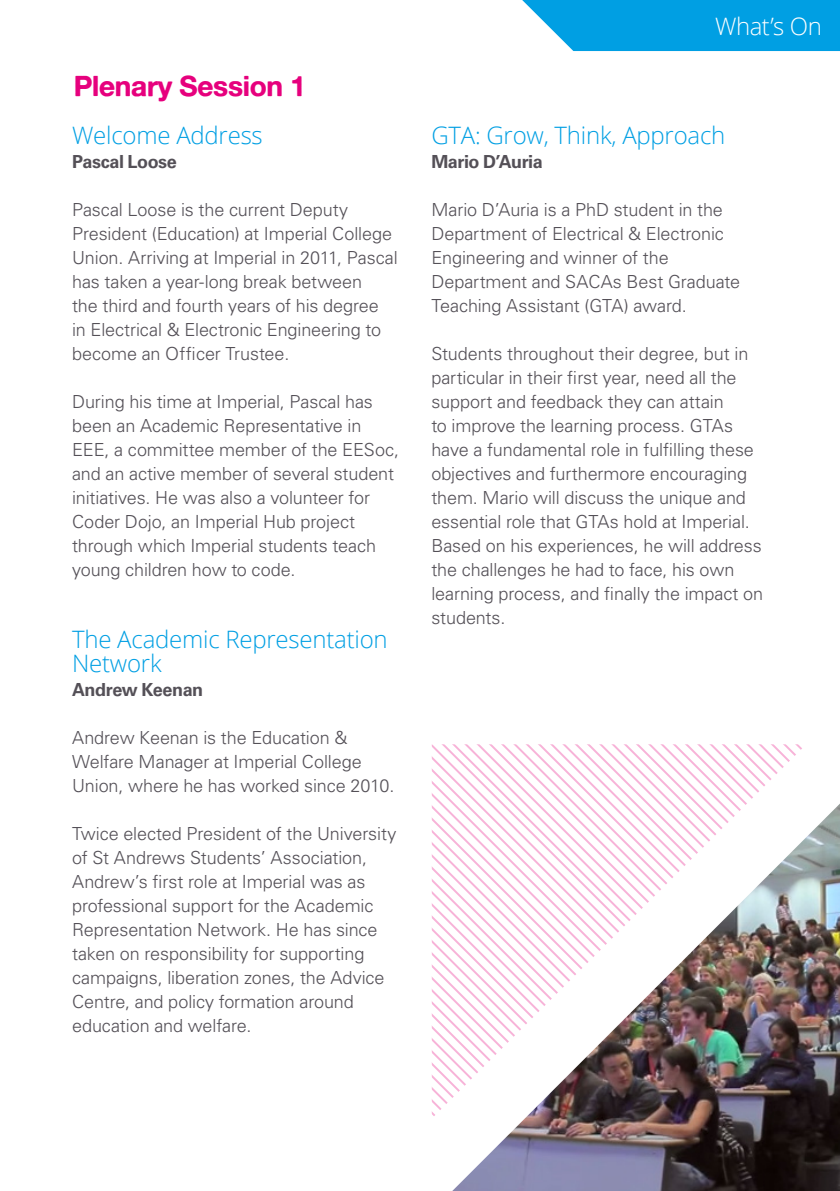
<style>
.page{position:relative;width:840px;height:1191px;background:#fff}
.page>*{position:absolute;margin:0;border:0;box-sizing:border-box;transform-origin:0 0}
.t1{font:28px "Alte Haas Grotesk Bold";letter-spacing:-.01em;color:#e6007d}
.t2{font:300 24px/24px "Open Sans";letter-spacing:-.01em;color:#009fe3}
.t3{font:300 24px "Open Sans";letter-spacing:-.02em;color:#fff}
.t4{font:300 18px/24px "Univers LT";letter-spacing:-.005em;color:#545057}
.t5{font:700 18px "Univers LT";letter-spacing:-.025em;color:#545057}
</style>
<div class="page">
<svg style="left:522px;top:0;width:317px;height:51px;background:#14a6e5"></svg>
<img style="left:452px;top:804px;width:387px;height:387px">
<svg style="left:431px;top:744px;width:374px;height:374px"></svg>
<h1 class="t1" style="left:74px;top:68px;width:233px">Plenary Session 1</h1>
<h2 class="t2" style="left:72px;top:123px;width:192px">Welcome Address</h2>
<p class="t5" style="left:72px;top:151px;width:106px">Pascal Loose</p>
<p class="t4" style="left:72px;top:198px;width:327px">Pascal Loose is the current Deputy President (Education) at Imperial College Union. Arriving at Imperial in 2011, Pascal has taken a year-long break between<br>the third and fourth years of his degree<br>in Electrical &amp; Electronic Engineering to become an Officer Trustee.</p>
<p class="t4" style="left:72px;top:390px;width:328px">During his time at Imperial, Pascal has been an Academic Representative in EEE, a committee member of the EESoc, and an active member of several student initiatives. He was also a volunteer for Coder Dojo, an Imperial Hub project through which Imperial students teach young children how to code.</p>
<h2 class="t2" style="left:72px;top:627px;width:317px">The Academic Representation<br>Network</h2>
<p class="t5" style="left:72px;top:679px;width:133px">Andrew Keenan</p>
<p class="t4" style="left:72px;top:726px;width:324px">Andrew Keenan is the Education &amp;<br>Welfare Manager at Imperial College<br>Union, where he has worked since 2010.</p>
<p class="t4" style="left:72px;top:822px;width:326px">Twice elected President of the University of St Andrews Students’ Association, Andrew’s first role at Imperial was as professional support for the Academic Representation Network. He has since taken on responsibility for supporting campaigns, liberation zones, the Advice Centre, and policy formation around education and welfare.</p>
<h2 class="t3" style="left:714px;top:10px;width:108px">What’s On</h2>
<h2 class="t2" style="left:431px;top:123px;width:295px">GTA: Grow, Think, Approach</h2>
<p class="t5" style="left:431px;top:151px;width:113px">Mario D’Auria</p>
<p class="t4" style="left:431px;top:198px;width:310px">Mario D’Auria is a PhD student in the Department of Electrical &amp; Electronic Engineering and winner of the Department and SACAs Best Graduate Teaching Assistant (GTA) award.</p>
<p class="t4" style="left:431px;top:342px;width:333px">Students throughout their degree, but in particular in their first year, need all the support and feedback they can attain<br>to improve the learning process. GTAs have a fundamental role in fulfilling these objectives and furthermore encouraging them. Mario will discuss the unique and essential role that GTAs hold at Imperial.<br>Based on his experiences, he will address the challenges he had to face, his own learning process, and finally the impact on students.</p>
</div>
